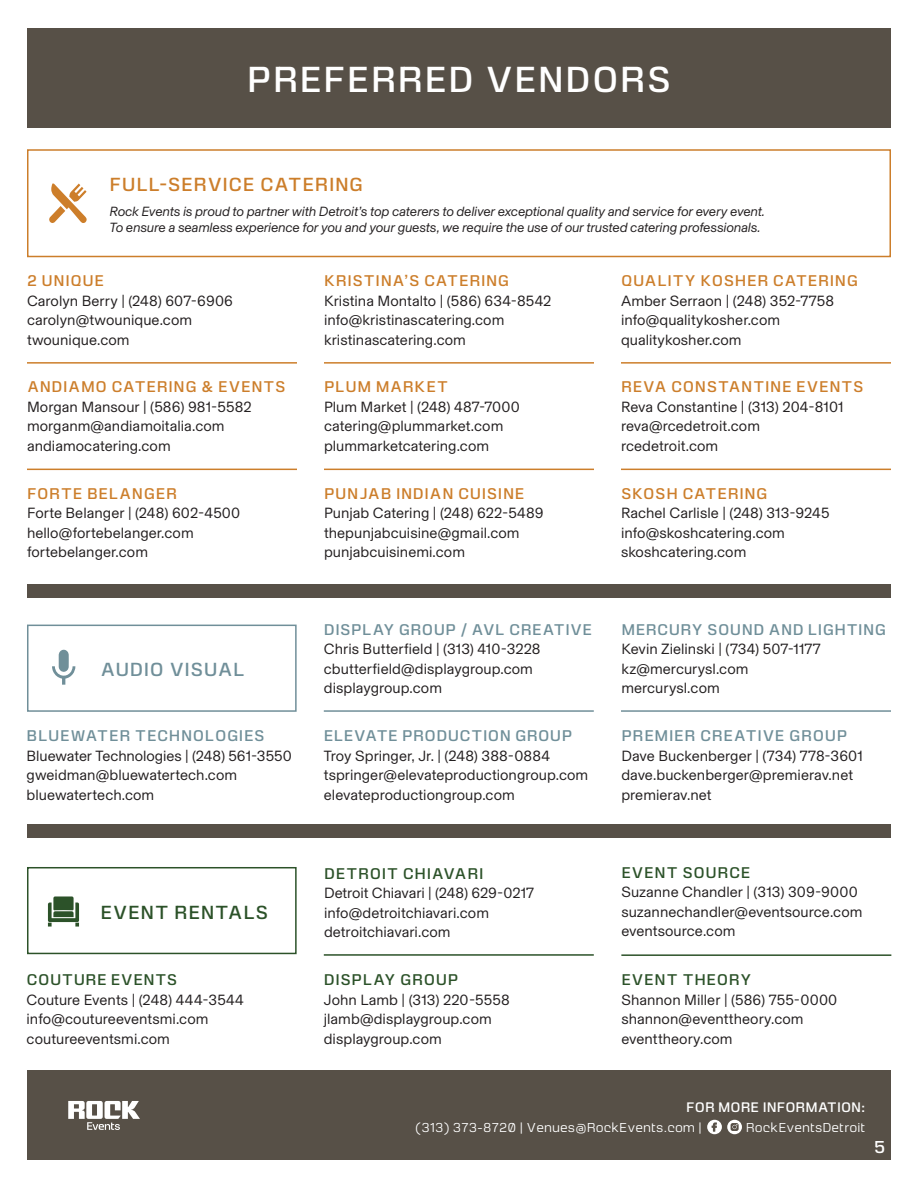
<style>
.page{position:relative;width:918px;height:1188px;background:#fff}
.page>*{position:absolute;margin:0;border:0;box-sizing:border-box;transform-origin:0 0}
.t1{font:31.5px "Rockface VAR";letter-spacing:.03em;color:#fff}
.t2{font:16.5px "Rockface VAR";letter-spacing:.025em;color:#cc7e2b}
.t3{font:16.5px "Rockface VAR";letter-spacing:.025em;color:#2c5229}
.t4{font:16.5px "Rockface VAR";letter-spacing:.03em;color:#708f99}
.t5{font:15px/19.5px "Basel Grotesk";letter-spacing:.005em;color:#231f20}
.t6{font:15px "Rockface VAR";color:#fff}
.t7{font:italic 13.5px/16.2px "Basel Grotesk";letter-spacing:-.015em;color:#231f20}
.t8{font:700 13.5px "Rockface";letter-spacing:.04em;color:#cc7e2b}
.t9{font:700 13.5px "Rockface";letter-spacing:.03em;color:#708f99}
.t10{font:700 13.5px "Rockface";letter-spacing:.04em;color:#2c5229}
.t11{font:12px "Rockface VAR";color:#fff}
.t12{font:11.25px "Rockface VAR";color:#fff}
</style>
<div class="page">
<hr style="left:621px;top:954px;width:270px;height:2px;background:#2c5229">
<hr style="left:324px;top:954px;width:270px;height:2px;background:#2c5229">
<svg style="left:48px;top:896px;width:31px;height:31px"></svg>
<div style="left:27px;top:867px;width:270px;height:87px;border:2px solid #2c5229"></div>
<hr style="left:324px;top:710px;width:270px;height:2px;background:#708f99">
<hr style="left:621px;top:710px;width:270px;height:2px;background:#708f99">
<svg style="left:52px;top:650px;width:23px;height:35px"></svg>
<div style="left:27px;top:625px;width:270px;height:87px;border:2px solid #708f99"></div>
<hr style="left:621px;top:469px;width:270px;height:1px;background:#cc7e2b">
<hr style="left:324px;top:469px;width:270px;height:1px;background:#cc7e2b">
<hr style="left:324px;top:362px;width:270px;height:2px;background:#cc7e2b">
<hr style="left:27px;top:469px;width:270px;height:1px;background:#cc7e2b">
<hr style="left:27px;top:362px;width:270px;height:2px;background:#cc7e2b">
<hr style="left:621px;top:362px;width:270px;height:2px;background:#cc7e2b">
<div style="left:27px;top:149px;width:864px;height:108px;border:2px solid #cc7e2b"></div>
<svg style="left:49px;top:183px;width:38px;height:40px"></svg>
<div style="left:27px;top:824px;width:864px;height:14px;background:#575047"></div>
<div style="left:27px;top:584px;width:864px;height:14px;background:#575047"></div>
<div style="left:27px;top:1070px;width:864px;height:89px;background:#575047"></div>
<svg style="left:68px;top:1101px;width:72px;height:29px"></svg>
<svg style="left:707px;top:1120px;width:35px;height:14px"></svg>
<div style="left:27px;top:28px;width:864px;height:99px;background:#575047"></div>
<p class="t1" style="left:247px;top:54px;width:426px">PREFERRED VENDORS</p>
<p class="t2" style="left:109px;top:171px;width:255px">FULL-SERVICE CATERING</p>
<p class="t7" style="left:109px;top:203px;width:657px">Rock Events is proud to partner with Detroit’s top caterers to deliver exceptional quality and service for every event.<br>To ensure a seamless experience for you and your guests, we require the use of our trusted catering professionals.</p>
<p class="t8" style="left:27px;top:270px;width:79px">2 UNIQUE</p>
<p class="t5" style="left:27px;top:290px;width:208px">Carolyn Berry | (248) 607-6906 carolyn@twounique.com twounique.com</p>
<p class="t8" style="left:27px;top:376px;width:260px">ANDIAMO CATERING &amp; EVENTS</p>
<p class="t5" style="left:27px;top:396px;width:226px">Morgan Mansour | (586) 981-5582 morganm@andiamoitalia.com andiamocatering.com</p>
<p class="t8" style="left:27px;top:483px;width:152px">FORTE BELANGER</p>
<p class="t5" style="left:27px;top:503px;width:215px">Forte Belanger | (248) 602-4500 hello@fortebelanger.com fortebelanger.com</p>
<p class="t4" style="left:100px;top:656px;width:146px">AUDIO VISUAL</p>
<p class="t9" style="left:27px;top:725px;width:240px">BLUEWATER TECHNOLOGIES</p>
<p class="t5" style="left:27px;top:745px;width:267px">Bluewater Technologies | (248) 561-3550 gweidman@bluewatertech.com bluewatertech.com</p>
<p class="t3" style="left:100px;top:899px;width:170px">EVENT RENTALS</p>
<p class="t10" style="left:27px;top:969px;width:152px">COUTURE EVENTS</p>
<p class="t5" style="left:27px;top:989px;width:219px">Couture Events | (248) 444-3544 info@coutureeventsmi.com coutureeventsmi.com</p>
<p class="t8" style="left:324px;top:270px;width:187px">KRISTINA’S CATERING</p>
<p class="t5" style="left:324px;top:290px;width:229px">Kristina Montalto | (586) 634-8542 info@kristinascatering.com kristinascatering.com</p>
<p class="t8" style="left:324px;top:376px;width:126px">PLUM MARKET</p>
<p class="t5" style="left:324px;top:396px;width:197px">Plum Market | (248) 487-7000 catering@plummarket.com plummarketcatering.com</p>
<p class="t8" style="left:324px;top:483px;width:202px">PUNJAB INDIAN CUISINE</p>
<p class="t5" style="left:324px;top:503px;width:221px">Punjab Catering | (248) 622-5489 thepunjabcuisine@gmail.com punjabcuisinemi.com</p>
<p class="t9" style="left:324px;top:619px;width:270px">DISPLAY GROUP / AVL CREATIVE</p>
<p class="t5" style="left:324px;top:638px;width:218px">Chris Butterfield | (313) 410-3228 cbutterfield@displaygroup.com displaygroup.com</p>
<p class="t9" style="left:324px;top:725px;width:250px">ELEVATE PRODUCTION GROUP</p>
<p class="t5" style="left:324px;top:745px;width:266px">Troy Springer, Jr. | (248) 388-0884 tspringer@elevateproductiongroup.com elevateproductiongroup.com</p>
<p class="t10" style="left:324px;top:863px;width:161px">DETROIT CHIAVARI</p>
<p class="t5" style="left:324px;top:882px;width:212px">Detroit Chiavari | (248) 629-0217 info@detroitchiavari.com detroitchiavari.com</p>
<p class="t10" style="left:324px;top:969px;width:136px">DISPLAY GROUP</p>
<p class="t5" style="left:324px;top:989px;width:187px">John Lamb | (313) 220-5558 jlamb@displaygroup.com displaygroup.com</p>
<p class="t8" style="left:621px;top:270px;width:239px">QUALITY KOSHER CATERING</p>
<p class="t5" style="left:621px;top:290px;width:215px">Amber Serraon | (248) 352-7758 info@qualitykosher.com qualitykosher.com</p>
<p class="t8" style="left:621px;top:376px;width:244px">REVA CONSTANTINE EVENTS</p>
<p class="t5" style="left:621px;top:396px;width:224px">Reva Constantine | (313) 204-8101 reva@rcedetroit.com rcedetroit.com</p>
<p class="t8" style="left:621px;top:483px;width:148px">SKOSH CATERING</p>
<p class="t5" style="left:621px;top:503px;width:210px">Rachel Carlisle | (248) 313-9245 info@skoshcatering.com skoshcatering.com</p>
<p class="t9" style="left:621px;top:619px;width:266px">MERCURY SOUND AND LIGHTING</p>
<p class="t5" style="left:621px;top:639px;width:201px">Kevin Zielinski | (734) 507-1177 kz@mercurysl.com mercurysl.com</p>
<p class="t9" style="left:621px;top:725px;width:228px">PREMIER CREATIVE GROUP</p>
<p class="t5" style="left:621px;top:745px;width:243px">Dave Buckenberger | (734) 778-3601 dave.buckenberger@premierav.net premierav.net</p>
<p class="t10" style="left:621px;top:862px;width:131px">EVENT SOURCE</p>
<p class="t5" style="left:621px;top:882px;width:243px">Suzanne Chandler | (313) 309-9000 suzannechandler@eventsource.com eventsource.com</p>
<p class="t10" style="left:621px;top:969px;width:132px">EVENT THEORY</p>
<p class="t5" style="left:621px;top:989px;width:218px">Shannon Miller | (586) 755-0000 shannon@eventtheory.com eventtheory.com</p>
<p class="t11" style="left:686px;top:1098px;width:181px">FOR MORE INFORMATION:</p>
<p class="t12" style="left:415px;top:1118px;width:289px">(313) 373-8720 | Venues@RockEvents.com |</p>
<p class="t12" style="left:746px;top:1118px;width:121px">RockEventsDetroit</p>
<p class="t6" style="left:874px;top:1135px;width:13px">5</p>
</div>
